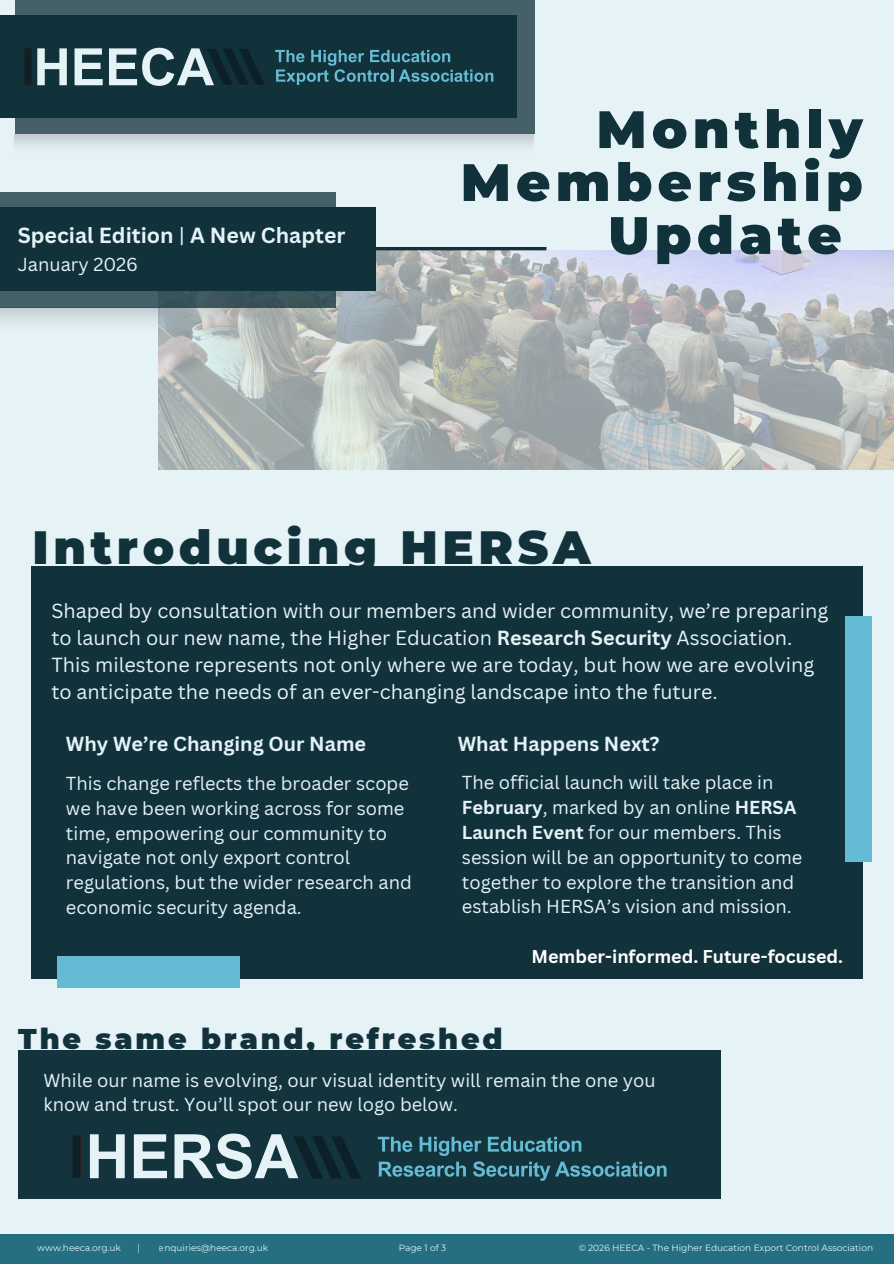
<style>
.page{position:relative;width:894px;height:1264px;background:#fff}
.page>*{position:absolute;margin:0;border:0;box-sizing:border-box;transform-origin:0 0}
.t1{font:900 52.5px/52.9px "Montserrat";letter-spacing:.1em;color:#12323b;text-align:right}
.t2{font:900 46.5px "Montserrat";letter-spacing:.1em;color:#12323b}
.t3{font:900 28.5px "Montserrat";letter-spacing:.1em;color:#12323b}
.t4{font:700 21.3px "Canva Sans";color:#e5f3f7}
.t5{font:19.8px/27px "Canva Sans";color:#e5f3f7}
.t6{font:700 19.8px "Canva Sans";color:#e5f3f7}
.t7{font:18.3px/24.8px "Canva Sans";color:#e5f3f7}
.t8{font:700 18px "Canva Sans";color:#fff}
.t9{font:9px "Montserrat";color:#e5f3f7}
.s1{font-weight:400}
.s2{font-weight:700}
</style>
<div class="page">
<div style="left:0;top:0;width:893px;height:1263px;background:#e5f3f7"></div>
<div style="left:15px;top:0;width:519px;height:134px;background:#456068"></div>
<div style="left:0;top:16px;width:516px;height:102px;background:#12323b"></div>
<div style="left:25px;top:49px;width:6px;height:36px;background:#0c2127"></div>
<div style="left:24px;top:49px;width:7px;height:36px;border:1px solid #231f20"></div>
<svg style="left:37px;top:48px;width:30px;height:37px"></svg>
<svg style="left:74px;top:48px;width:29px;height:37px"></svg>
<svg style="left:109px;top:48px;width:155px;height:38px"></svg>
<svg style="left:275px;top:50px;width:218px;height:35px"></svg>
<img style="left:158px;top:251px;width:735px;height:218px">
<hr style="left:260px;top:247px;width:286px;height:3px;background:#12323b">
<svg style="left:0;top:192px;width:336px;height:115px;background:#405b62"></svg>
<div style="left:0;top:207px;width:375px;height:83px;background:#12323b"></div>
<img style="left:0;top:307px;width:162px;height:58px">
<div style="left:0;top:1234px;width:893px;height:29px;background:#256f83"></div>
<div style="left:31px;top:566px;width:831px;height:413px;background:#12323b"></div>
<div style="left:845px;top:617px;width:26px;height:244px;background:#65bbd3"></div>
<div style="left:57px;top:956px;width:182px;height:31px;background:#65bbd3"></div>
<div style="left:19px;top:1050px;width:701px;height:149px;background:#12323b"></div>
<div style="left:73px;top:1135px;width:7px;height:42px;background:#0c2127"></div>
<div style="left:73px;top:1135px;width:8px;height:42px;border:1px solid #231f20"></div>
<svg style="left:90px;top:1134px;width:35px;height:44px"></svg>
<svg style="left:134px;top:1134px;width:33px;height:44px"></svg>
<svg style="left:174px;top:1133px;width:187px;height:45px"></svg>
<svg style="left:377px;top:1136px;width:35px;height:15px"></svg>
<svg style="left:419px;top:1136px;width:62px;height:19px"></svg>
<svg style="left:487px;top:1136px;width:94px;height:15px"></svg>
<svg style="left:378px;top:1161px;width:88px;height:15px"></svg>
<svg style="left:473px;top:1161px;width:193px;height:19px"></svg>
<p class="t4" style="left:18px;top:220px;width:329px">Special Edition <span class="s1">|</span> A New Chapter</p>
<p class="t7" style="left:18px;top:251px;width:122px">January 2026</p>
<h1 class="t1" style="left:460px;top:103px;width:403px">Monthly<br>Membership</h1>
<h1 class="t1" style="left:608px;top:208px;width:235px">Update</h1>
<h2 class="t2" style="left:33px;top:519px;width:559px">Introducing HERSA</h2>
<p class="t5" style="left:51px;top:596px;width:778px">Shaped by consultation with our members and wider community, we’re preparing to launch our new name, the Higher Education <span class="s2">Research Security</span> Association.<br>This milestone represents not only where we are today, but how we are evolving to anticipate the needs of an ever-changing landscape into the future.</p>
<p class="t6" style="left:66px;top:729px;width:301px">Why We’re Changing Our Name</p>
<p class="t6" style="left:457px;top:729px;width:203px">What Happens Next?</p>
<p class="t7" style="left:66px;top:770px;width:347px">This change reflects the broader scope we have been working across for some time, empowering our community to navigate not only export control regulations, but the wider research and economic security agenda.</p>
<p class="t7" style="left:462px;top:770px;width:342px">The official launch will take place in <span class="s2">February</span>, marked by an online <span class="s2">HERSA Launch Event</span> for our members. This session will be an opportunity to come together to explore the transition and establish HERSA’s vision and mission.</p>
<p class="t8" style="left:531px;top:943px;width:313px">Member-informed. Future-focused.</p>
<h3 class="t3" style="left:18px;top:1021px;width:486px">The same brand, refreshed</h3>
<p class="t7" style="left:43px;top:1067px;width:613px">While our name is evolving, our visual identity will remain the one you know and trust. You’ll spot our new logo below.</p>
<p class="t9" style="left:37px;top:1242px;width:85px">www.heeca.org.uk</p>
<p class="t9" style="left:138px;top:1242px;width:4px">|</p>
<p class="t9" style="left:159px;top:1242px;width:111px">enquiries@heeca.org.uk</p>
<p class="t9" style="left:398px;top:1242px;width:49px">Page 1 of 3</p>
<p class="t9" style="left:578px;top:1242px;width:296px">© 2026 HEECA - The Higher Education Export Control Association</p>
</div>
